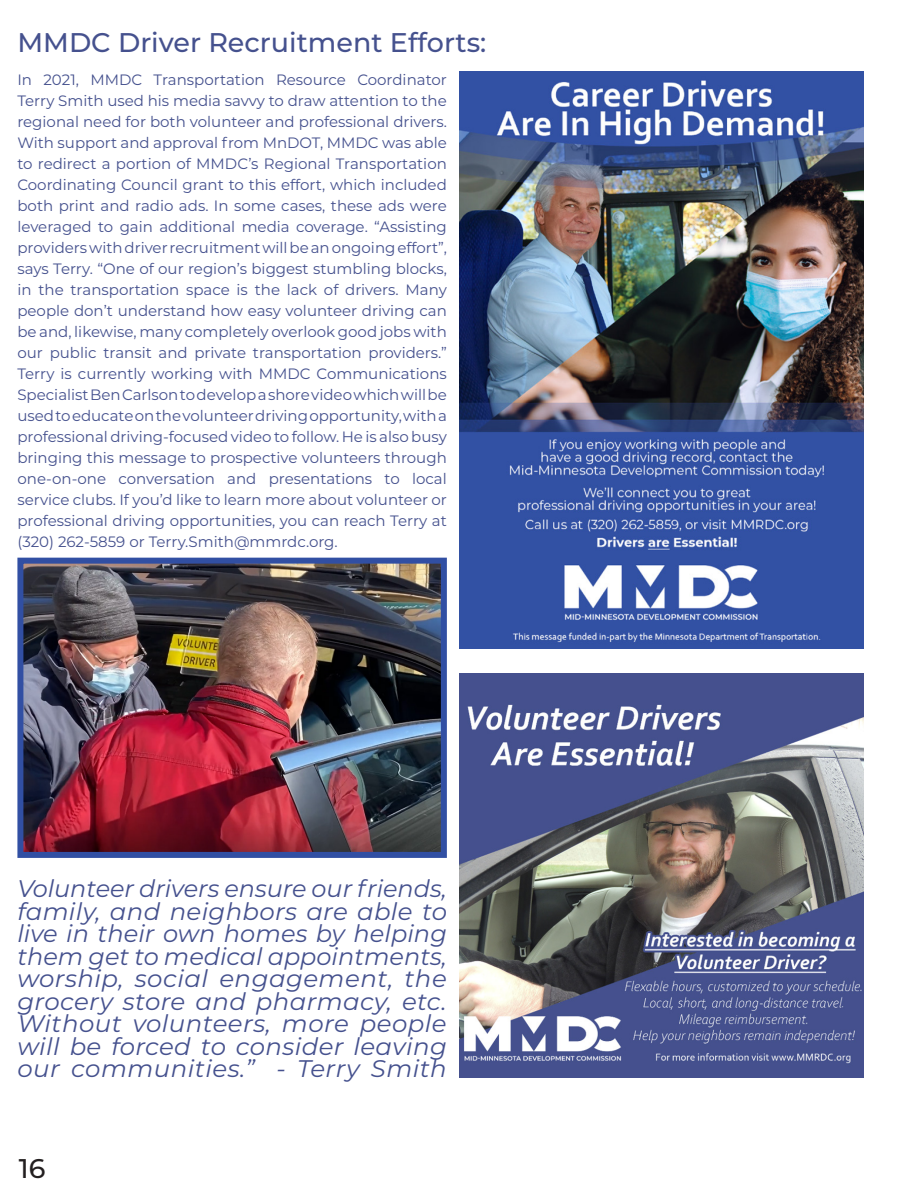
<style>
.page{position:relative;width:918px;height:1188px;background:#fff}
.page>*{position:absolute;margin:0;border:0;box-sizing:border-box;transform-origin:0 0}
._6_Content_black_C_S{font:500 27px "Montserrat";color:#45518e}
.t1{font:500 27px "Montserrat";color:#231f20}
._6_Content_black_C_S-2{font:italic 24px/22.5px "Montserrat";letter-spacing:.015em;color:#45518e;text-align:justify}
._6_Content_black_C_S-3{font:15px/21px "Montserrat";color:#45518e;text-align:justify}
</style>
<div class="page">
<img style="left:459px;top:71px;width:404px;height:578px">
<img style="left:460px;top:674px;width:404px;height:404px">
<img style="left:24px;top:565px;width:416px;height:286px">
<div style="left:17px;top:558px;width:430px;height:300px;border:6px solid #314fa3"></div>
<p class="_6_Content_black_C_S" style="left:17px;top:23px;width:470px">MMDC Driver Recruitment Efforts:</p>
<p class="_6_Content_black_C_S-3" style="left:17px;top:68px;width:431px">In 2021, MMDC Transportation Resource Coordinator</p>
<p class="_6_Content_black_C_S-3" style="left:17px;top:89px;width:431px">Terry Smith used his media savvy to draw attention to the</p>
<p class="_6_Content_black_C_S-3" style="left:17px;top:110px;width:431px">regional need for both volunteer and professional drivers.<br>With support and approval from MnDOT, MMDC was able to redirect a portion of MMDC’s Regional Transportation Coordinating Council grant to this effort, which included both print and radio ads. In some cases, these ads were leveraged to gain additional media coverage. “Assisting</p>
<p class="_6_Content_black_C_S-3" style="left:17px;top:236px;width:431px">providers with driver recruitment will be an ongoing effort”, says Terry. “One of our region’s biggest stumbling blocks, in the transportation space is the lack of drivers. Many people don’t understand how easy volunteer driving can be and, likewise, many completely overlook good jobs with our public transit and private transportation providers.”</p>
<p class="_6_Content_black_C_S-3" style="left:17px;top:362px;width:431px">Terry is currently working with MMDC Communications Specialist Ben Carlson to develop a shore video which will be used to educate on the volunteer driving opportunity, with a professional driving-focused video to follow. He is also busy bringing this message to prospective volunteers through one-on-one conversation and presentations to local</p>
<p class="_6_Content_black_C_S-3" style="left:17px;top:488px;width:431px">service clubs. If you’d like to learn more about volunteer or professional driving opportunities, you can reach Terry at</p>
<p class="_6_Content_black_C_S-3" style="left:17px;top:530px;width:322px">(320) 262-5859 or Terry.Smith@mmrdc.org.</p>
<p class="_6_Content_black_C_S-2" style="left:17px;top:876px;width:431px">Volunteer drivers ensure our friends, family, and neighbors are able to live in their own homes by helping them get to medical appointments, worship, social engagement, the grocery store and pharmacy, etc.</p>
<p class="_6_Content_black_C_S-2" style="left:17px;top:1011px;width:431px">Without volunteers, more people will be forced to consider leaving our communities.” - Terry Smith</p>
<h1 class="t1" style="left:19px;top:1149px;width:28px">16</h1>
</div>
